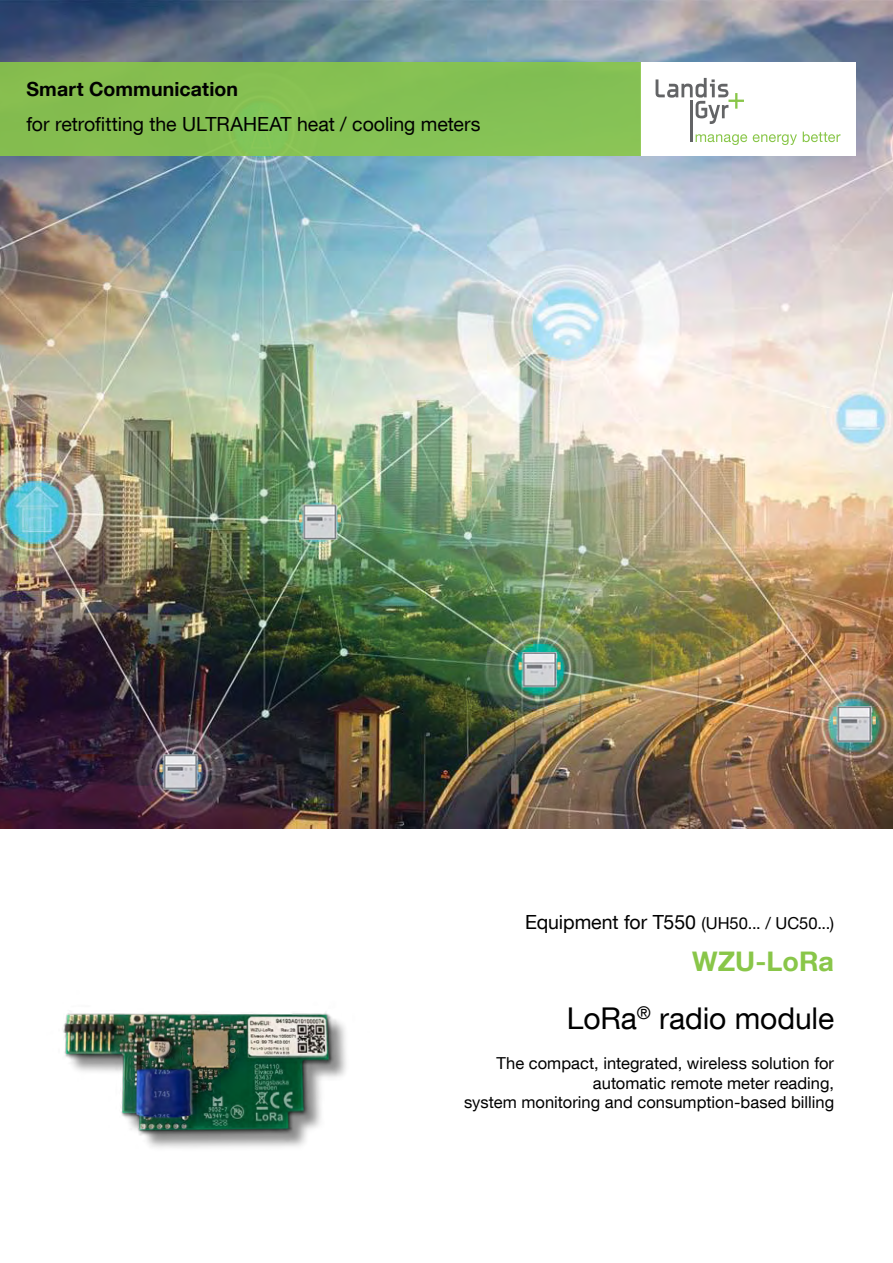
<style>
.page{position:relative;width:893px;height:1263px;background:#fff}
.page>*{position:absolute;margin:0;border:0;box-sizing:border-box;transform-origin:0 0}
.t1{font:30px "Helvetica Neue LT Com";letter-spacing:-.005em;color:#000}
.t2{font:700 27px "Helvetica Neue LT Com";color:#89c649}
.t3{font:19.5px "Helvetica Neue LT Com";letter-spacing:-.005em;color:#000}
.t4{font:700 19.5px "Helvetica Neue LT Com";letter-spacing:.005em;color:#000}
.t5{font:16.5px/19.5px "Helvetica Neue LT Com";color:#000;text-align:right}
.s1{font-size:19.5px}
</style>
<div class="page">
<img style="left:0;top:0;width:893px;height:828px">
<div style="left:640px;top:62px;width:216px;height:93px;background:#fff"></div>
<svg style="left:696px;top:134px;width:51px;height:11px"></svg>
<svg style="left:753px;top:134px;width:44px;height:11px"></svg>
<svg style="left:803px;top:132px;width:37px;height:10px"></svg>
<svg style="left:656px;top:78px;width:88px;height:46px"></svg>
<hr style="left:690px;top:101px;width:2px;height:41px;background:#636466">
<div style="left:0;top:62px;width:640px;height:93px;background:#85c053"></div>
<img style="left:63px;top:1012px;width:283px;height:136px">
<p class="t4" style="left:26px;top:76px;width:213px">Smart Communication</p>
<p class="t3" style="left:26px;top:112px;width:456px">for retrofitting the ULTRAHEAT heat / cooling meters</p>
<p class="t5" style="left:525px;top:913px;width:311px"><span class="s1">Equipment for T550</span> (UH50... / UC50...)</p>
<p class="t2" style="left:692px;top:944px;width:144px">WZU-LoRa</p>
<p class="t1" style="left:567px;top:999px;width:269px">LoRa<sup>®</sup> radio module</p>
<p class="t5" style="left:464px;top:1053px;width:371px">The compact, integrated, wireless solution for automatic remote meter reading,<br>system monitoring and consumption-based billing</p>
</div>
